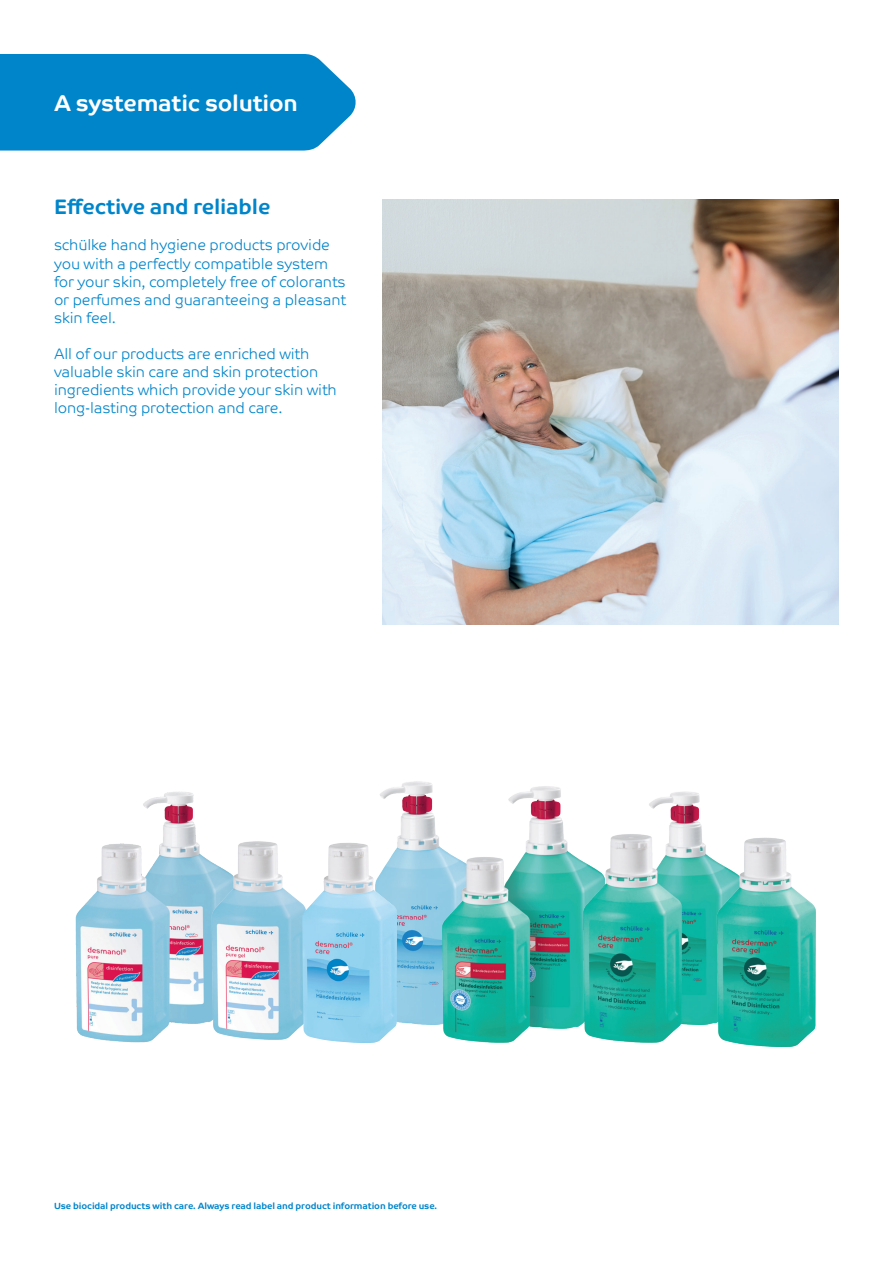
<style>
.page{position:relative;width:893px;height:1263px;background:#fff}
.page>*{position:absolute;margin:0;border:0;box-sizing:border-box;transform-origin:0 0}
.t1{font:700 22.65px "Co Text";letter-spacing:-.01em;color:#fff}
.t2{font:700 21px "Co Text";letter-spacing:-.01em;color:#0085cb}
.t3{font:300 15px/18px "Co Text";letter-spacing:-.01em;color:#0085cb}
.t4{font:700 9px "Co Text";letter-spacing:-.01em;color:#0085cb}
</style>
<div class="page">
<div style="left:0;top:54px;width:356px;height:97px;background:#0085cb"></div>
<img style="left:75px;top:792px;width:121px;height:251px">
<img style="left:383px;top:199px;width:456px;height:426px">
<img style="left:194px;top:834px;width:108px;height:209px">
<img style="left:380px;top:781px;width:55px;height:244px">
<img style="left:435px;top:786px;width:139px;height:257px">
<img style="left:574px;top:791px;width:128px;height:252px">
<img style="left:697px;top:830px;width:119px;height:218px">
<img style="left:302px;top:843px;width:95px;height:200px">
<h1 class="t1" style="left:54px;top:90px;width:245px">A systematic solution</h1>
<h2 class="t2" style="left:54px;top:195px;width:218px">Effective and reliable</h2>
<p class="t3" style="left:54px;top:236px;width:294px">schülke hand hygiene products provide you with a perfectly compatible system for your skin, completely free of colorants or perfumes and guaranteeing a pleasant skin feel.</p>
<p class="t3" style="left:54px;top:344px;width:284px">All of our products are enriched with valuable skin care and skin protection ingredients which provide your skin with long-lasting protection and care.</p>
<p class="t4" style="left:54px;top:1200px;width:385px">Use biocidal products with care. Always read label and product information before use.</p>
</div>
